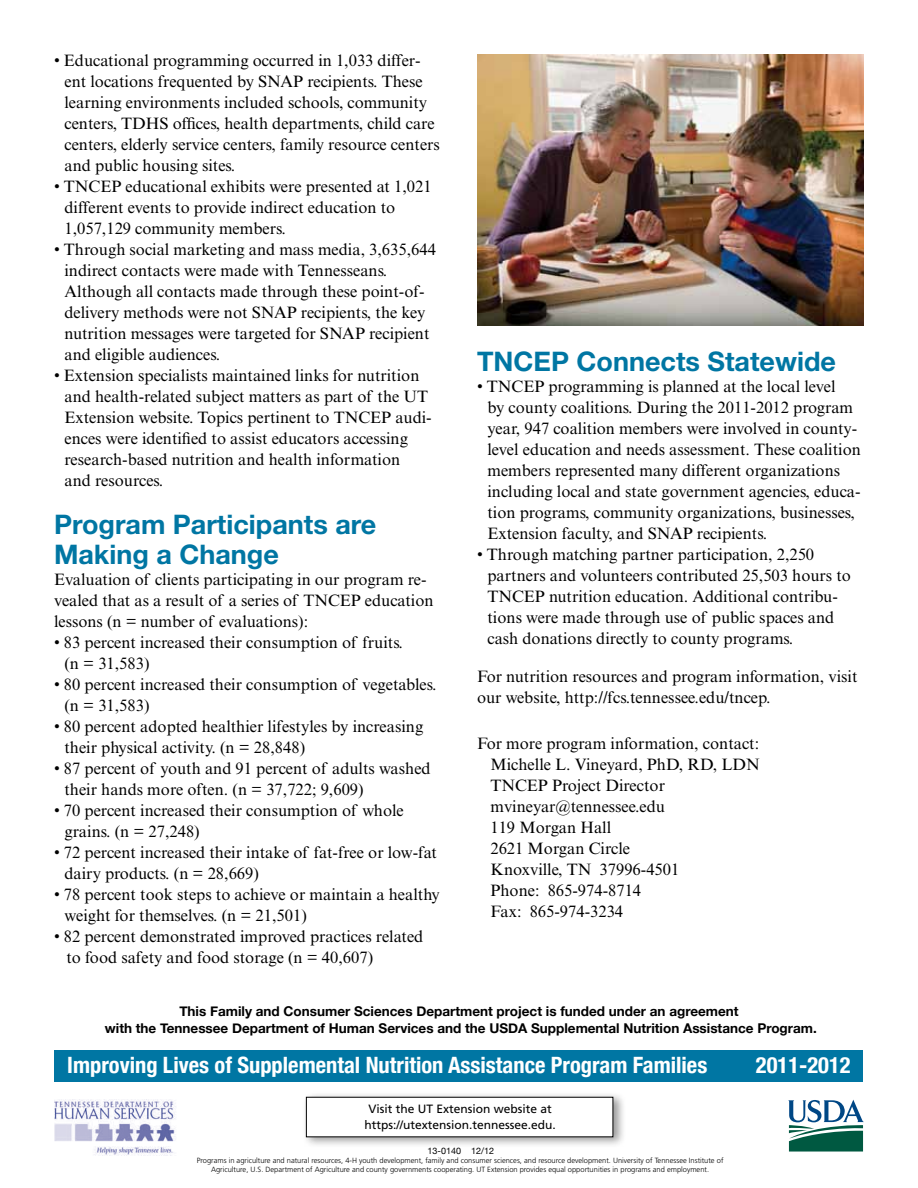
<style>
.page{position:relative;width:918px;height:1188px;background:#fff}
.page>*{position:absolute;margin:0;border:0;box-sizing:border-box;transform-origin:0 0}
.t1{font:700 27px/30px "Helvetica Neue LT Std";color:#0076a3}
.t2{font:700 condensed 22.5px "Helvetica Neue";color:#fff}
.t3{font:16.5px/21px "Times New Roman MT Std";color:#000}
.t4{font:700 13.5px/16.5px "Helvetica Neue";color:#000;text-align:center}
.t5{font:12px/16.5px "Frutiger LT Std";color:#000;text-align:center}
.t6{font:9px "Helvetica Neue";color:#000}
.t7{font:300 7.5px/9px "Frutiger LT Std";color:#000;text-align:center}
</style>
<div class="page">
<img style="left:54px;top:1100px;width:122px;height:55px">
<svg style="left:788px;top:1100px;width:76px;height:52px"></svg>
<div style="left:302px;top:1092px;width:324px;height:56px;background:#000;opacity:.4"></div>
<div style="left:306px;top:1097px;width:307px;height:40px;background:#fff"></div>
<div style="left:55px;top:1050px;width:808px;height:31px;background:#0076a3"></div>
<img style="left:477px;top:54px;width:387px;height:271px">
<p class="t3" style="left:65px;top:50px;width:377px;text-indent:-11px">• Educational programming occurred in 1,033 differ&shy;ent locations frequented by SNAP recipients. These learning environments included schools, community centers, TDHS offices, health departments, child care centers, elderly service centers, family resource centers and public housing sites.</p>
<p class="t3" style="left:65px;top:176px;width:369px;text-indent:-10px">• TNCEP educational exhibits were presented at 1,021 different events to provide indirect education to<br>1,057,129 community members.</p>
<p class="t3" style="left:65px;top:239px;width:373px;text-indent:-10px">• Through social marketing and mass media, 3,635,644 indirect contacts were made with Tennesseans.<br>Although all contacts made through these point-of&shy;delivery methods were not SNAP recipients, the key nutrition messages were targeted for SNAP recipient and eligible audiences.</p>
<p class="t3" style="left:65px;top:365px;width:369px;text-indent:-10px">• Extension specialists maintained links for nutrition and health-related subject matters as part of the UT Extension website. Topics pertinent to TNCEP audi&shy;ences were identified to assist educators accessing research-based nutrition and health information<br>and resources.</p>
<h1 class="t1" style="left:54px;top:509px;width:324px">Program Participants are<br>Making a Change</h1>
<p class="t3" style="left:54px;top:569px;width:381px">Evaluation of clients participating in our program re&shy;vealed that as a result of a series of TNCEP education lessons (n = number of evaluations):</p>
<p class="t3" style="left:64px;top:632px;width:340px;text-indent:-10px">• 83 percent increased their consumption of fruits. (n = 31,583)</p>
<p class="t3" style="left:64px;top:674px;width:374px;text-indent:-10px">• 80 percent increased their consumption of vegetables. (n = 31,583)</p>
<p class="t3" style="left:64px;top:716px;width:360px;text-indent:-10px">• 80 percent adopted healthier lifestyles by increasing their physical activity. (n = 28,848)</p>
<p class="t3" style="left:64px;top:758px;width:368px;text-indent:-10px">• 87 percent of youth and 91 percent of adults washed their hands more often. (n = 37,722; 9,609)</p>
<p class="t3" style="left:64px;top:800px;width:341px;text-indent:-10px">• 70 percent increased their consumption of whole grains. (n = 27,248)</p>
<p class="t3" style="left:64px;top:842px;width:374px;text-indent:-10px">• 72 percent increased their intake of fat-free or low-fat dairy products. (n = 28,669)</p>
<p class="t3" style="left:64px;top:884px;width:377px;text-indent:-10px">• 78 percent took steps to achieve or maintain a healthy weight for themselves. (n = 21,501)</p>
<p class="t3" style="left:66px;top:926px;width:358px;text-indent:-12px">• 82 percent demonstrated improved practices related to food safety and food storage (n = 40,607)</p>
<h1 class="t1" style="left:477px;top:346px;width:361px">TNCEP Connects Statewide</h1>
<p class="t3" style="left:487px;top:376px;width:375px;text-indent:-10px">• TNCEP programming is planned at the local level<br>by county coalitions. During the 2011-2012 program year, 947 coalition members were involved in county&shy;level education and needs assessment. These coalition members represented many different organizations including local and state government agencies, educa&shy;tion programs, community organizations, businesses, Extension faculty, and SNAP recipients.</p>
<p class="t3" style="left:487px;top:544px;width:365px;text-indent:-10px">• Through matching partner participation, 2,250 partners and volunteers contributed 25,503 hours to TNCEP nutrition education. Additional contribu&shy;tions were made through use of public spaces and cash donations directly to county programs.</p>
<p class="t3" style="left:477px;top:666px;width:382px">For nutrition resources and program information, visit our website, http://fcs.tennessee.edu/tncep.</p>
<p class="t3" style="left:490px;top:733px;width:271px;text-indent:-13px">For more program information, contact:<br>Michelle L. Vineyard, PhD, RD, LDN<br>TNCEP Project Director mvineyar@tennessee.edu<br>119 Morgan Hall<br>2621 Morgan Circle<br>Knoxville, TN 37996-4501<br>Phone: 865-974-8714<br>Fax: 865-974-3234</p>
<p class="t4" style="left:105px;top:1003px;width:713px">This Family and Consumer Sciences Department project is funded under an agreement<br>with the Tennessee Department of Human Services and the USDA Supplemental Nutrition Assistance Program.</p>
<h2 class="t2" style="left:67px;top:1051px;width:642px">Improving Lives of Supplemental Nutrition Assistance Program Families</h2>
<h2 class="t2" style="left:756px;top:1051px;width:96px">2011-2012</h2>
<p class="t5" style="left:365px;top:1100px;width:193px">Visit the UT Extension website at https://utextension.tennessee.edu.</p>
<p class="t6" style="left:428px;top:1145px;width:68px">13-0140 12/12</p>
<p class="t7" style="left:197px;top:1156px;width:528px">Programs in agriculture and natural resources, 4-H youth development, family and consumer sciences, and resource development. University of Tennessee Institute of<br>Agriculture, U.S. Department of Agriculture and county governments cooperating. UT Extension provides equal opportunities in programs and employment.</p>
</div>
